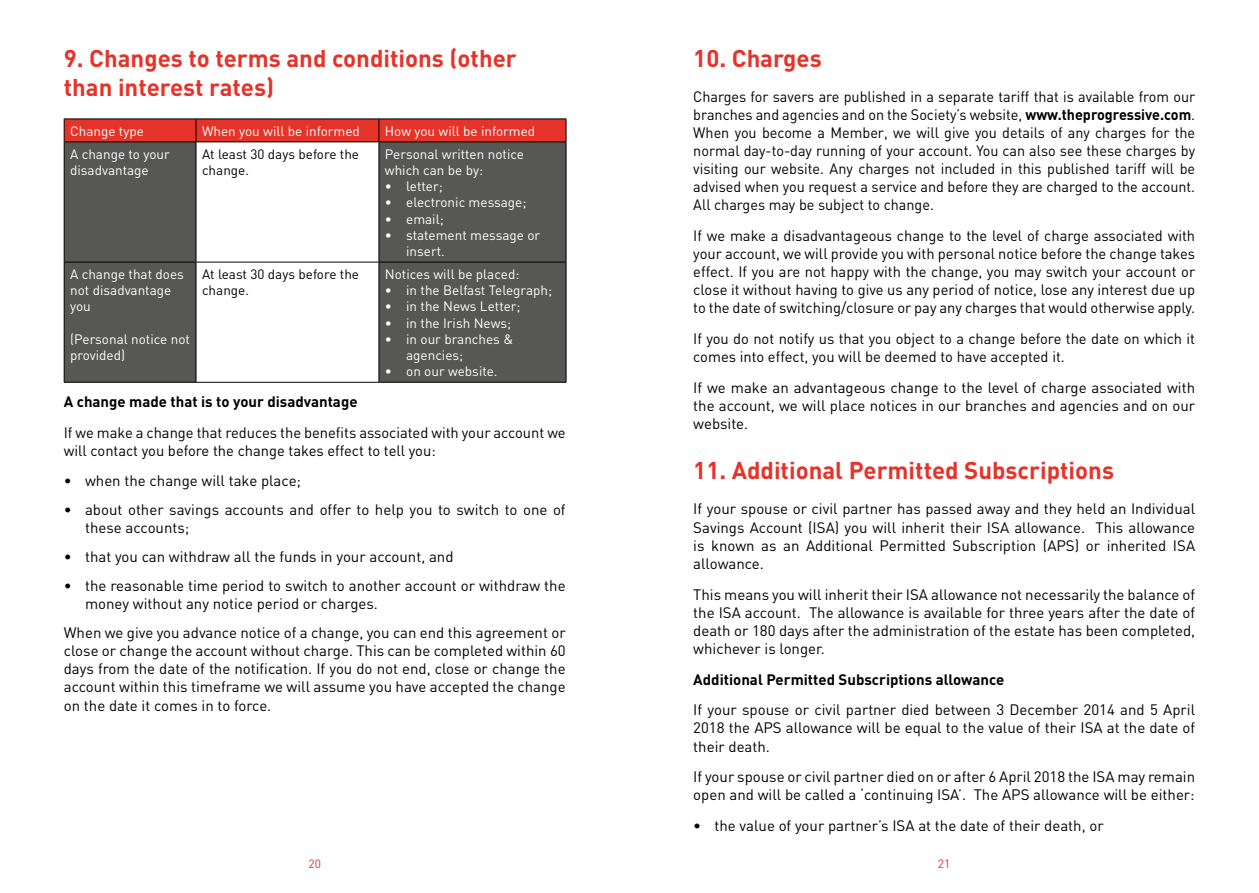
<style>
.page{position:relative;width:1259px;height:893px;background:#fff}
.page>*{position:absolute;margin:0;border:0;box-sizing:border-box;transform-origin:0 0}
.t1{font:700 24px/28.8px "DIN";color:#e63329}
.t2{font:15px/18.1px "DIN";color:#000;text-align:justify}
.t3{font:15px/18px "DIN";color:#000;text-align:justify;scale:.96 1}
.t4{font:700 15px "DIN";color:#000}
.t5{font:13.5px/16.2px "DIN";color:#fff}
.t6{font:13.5px/16.2px "DIN";color:#000}
.t7{font:12px "DIN";color:#e63329}
.s1{font-weight:700}
</style>
<div class="page">
<svg style="left:65px;top:143px;width:501px;height:239px;fill:#575756"></svg>
<svg style="left:64px;top:119px;width:503px;height:23px;background:#da3027"></svg>
<hr style="left:64px;top:142px;width:132px;height:1px;background:#000">
<hr style="left:64px;top:142px;width:1px;height:120px;background:#000">
<hr style="left:196px;top:142px;width:183px;height:1px;background:#000">
<hr style="left:196px;top:142px;width:1px;height:120px;background:#000">
<hr style="left:379px;top:142px;width:187px;height:1px;background:#000">
<hr style="left:378px;top:142px;width:1px;height:120px;background:#000">
<hr style="left:566px;top:142px;width:1px;height:120px;background:#000">
<hr style="left:64px;top:262px;width:132px;height:1px;background:#000">
<hr style="left:64px;top:262px;width:1px;height:120px;background:#000">
<hr style="left:196px;top:262px;width:183px;height:1px;background:#000">
<hr style="left:196px;top:262px;width:1px;height:120px;background:#000">
<hr style="left:379px;top:262px;width:187px;height:1px;background:#000">
<hr style="left:378px;top:262px;width:1px;height:120px;background:#000">
<hr style="left:566px;top:262px;width:1px;height:120px;background:#000">
<hr style="left:64px;top:382px;width:132px;height:1px;background:#000">
<hr style="left:196px;top:382px;width:183px;height:1px;background:#000">
<hr style="left:379px;top:382px;width:187px;height:1px;background:#000">
<h1 class="t1" style="left:64px;top:43px;width:454px">9. Changes to terms and conditions (other than interest rates)</h1>
<p class="t5" style="left:70px;top:123px;width:75px">Change type</p>
<p class="t5" style="left:202px;top:123px;width:159px">When you will be informed</p>
<p class="t5" style="left:385px;top:123px;width:152px">How you will be informed</p>
<p class="t5" style="left:70px;top:146px;width:101px">A change to your disadvantage</p>
<p class="t6" style="left:202px;top:146px;width:159px">At least 30 days before the change.</p>
<p class="t5" style="left:385px;top:146px;width:141px">Personal written notice which can be by:</p>
<p class="t5" style="left:385px;top:178px;width:59px">• letter;</p>
<p class="t5" style="left:385px;top:194px;width:143px">• electronic message;</p>
<p class="t5" style="left:385px;top:210px;width:60px">• email;</p>
<p class="t5" style="left:406px;top:227px;width:135px;text-indent:-21px">• statement message or insert.</p>
<p class="t5" style="left:70px;top:266px;width:115px">A change that does not disadvantage you</p>
<p class="t5" style="left:70px;top:331px;width:121px">(Personal notice not provided)</p>
<p class="t6" style="left:202px;top:266px;width:159px">At least 30 days before the change.</p>
<p class="t5" style="left:385px;top:266px;width:136px">Notices will be placed:</p>
<p class="t5" style="left:385px;top:282px;width:169px">• in the Belfast Telegraph;</p>
<p class="t5" style="left:385px;top:298px;width:137px">• in the News Letter;</p>
<p class="t5" style="left:385px;top:314px;width:128px">• in the Irish News;</p>
<p class="t5" style="left:406px;top:331px;width:109px;text-indent:-21px">• in our branches &amp; agencies;</p>
<p class="t5" style="left:385px;top:363px;width:114px">• on our website.</p>
<p class="t4" style="left:64px;top:392px;width:295px">A change made that is to your disadvantage</p>
<p class="t2" style="left:64px;top:424px;width:503px">If we make a change that reduces the benefits associated with your account we will contact you before the change takes effect to tell you:</p>
<p class="t2" style="left:64px;top:471px;width:239px">• when the change will take place;</p>
<p class="t2" style="left:85px;top:500px;width:482px;text-indent:-21px">• about other savings accounts and offer to help you to switch to one of these accounts;</p>
<p class="t2" style="left:64px;top:547px;width:391px">• that you can withdraw all the funds in your account, and</p>
<p class="t2" style="left:85px;top:576px;width:482px;text-indent:-21px">• the reasonable time period to switch to another account or withdraw the money without any notice period or charges.</p>
<p class="t2" style="left:64px;top:623px;width:503px">When we give you advance notice of a change, you can end this agreement or close or change the account without charge. This can be completed within 60 days from the date of the notification. If you do not end, close or change the account within this timeframe we will assume you have accepted the change on the date it comes in to force.</p>
<h1 class="t1" style="left:693px;top:43px;width:130px">10. Charges</h1>
<p class="t3" style="left:693px;top:87px;width:524px">Charges for savers are published in a separate tariff that is available from our branches and agencies and on the Society’s website, <span class="s1">www.theprogressive.com</span>.<br>When you become a Member, we will give you details of any charges for the normal day-to-day running of your account. You can also see these charges by visiting our website. Any charges not included in this published tariff will be advised when you request a service and before they are charged to the account.<br>All charges may be subject to change.</p>
<p class="t2" style="left:693px;top:226px;width:503px">If we make a disadvantageous change to the level of charge associated with your account, we will provide you with personal notice before the change takes effect. If you are not happy with the change, you may switch your account or close it without having to give us any period of notice, lose any interest due up to the date of switching/closure or pay any charges that would otherwise apply.</p>
<p class="t2" style="left:693px;top:330px;width:503px">If you do not notify us that you object to a change before the date on which it comes into effect, you will be deemed to have accepted it.</p>
<p class="t2" style="left:693px;top:378px;width:503px">If we make an advantageous change to the level of charge associated with the account, we will place notices in our branches and agencies and on our website.</p>
<h1 class="t1" style="left:693px;top:455px;width:422px">11. Additional Permitted Subscriptions</h1>
<p class="t2" style="left:693px;top:500px;width:503px">If your spouse or civil partner has passed away and they held an Individual Savings Account (ISA) you will inherit their ISA allowance. This allowance is known as an Additional Permitted Subscription (APS) or inherited ISA allowance.</p>
<p class="t2" style="left:693px;top:585px;width:503px">This means you will inherit their ISA allowance not necessarily the balance of the ISA account. The allowance is available for three years after the date of death or 180 days after the administration of the estate has been completed, whichever is longer.</p>
<p class="t4" style="left:693px;top:669px;width:312px">Additional Permitted Subscriptions allowance</p>
<p class="t2" style="left:693px;top:701px;width:503px">If your spouse or civil partner died between 3 December 2014 and 5 April 2018 the APS allowance will be equal to the value of their ISA at the date of their death.</p>
<p class="t2" style="left:693px;top:768px;width:503px">If your spouse or civil partner died on or after 6 April 2018 the ISA may remain open and will be called a ‘continuing ISA’. The APS allowance will be either:</p>
<p class="t2" style="left:693px;top:816px;width:412px">• the value of your partner’s ISA at the date of their death, or</p>
<p class="t7" style="left:308px;top:856px;width:14px">20</p>
<p class="t7" style="left:938px;top:856px;width:14px">21</p>
</div>
